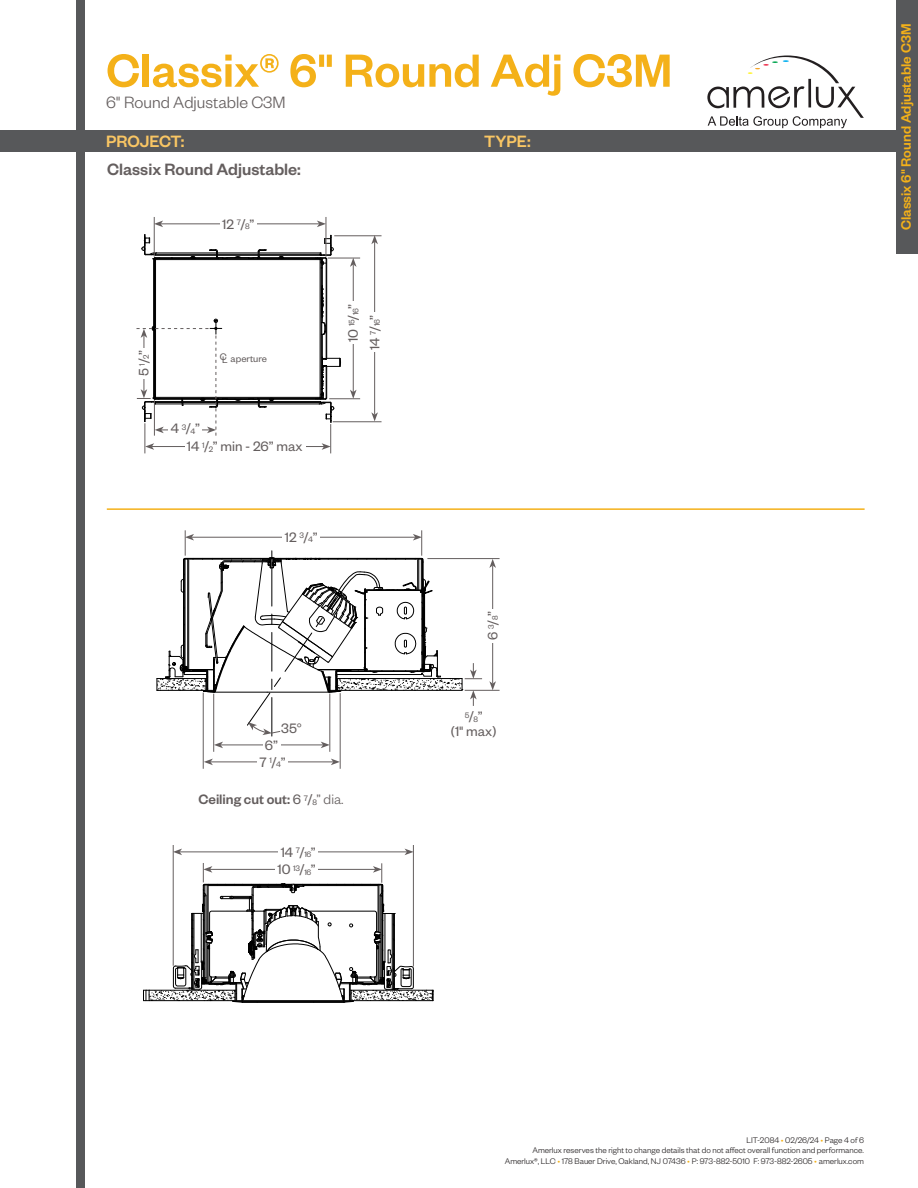
<style>
.page{position:relative;width:918px;height:1188px;background:#fff}
.page>*{position:absolute;margin:0;border:0;box-sizing:border-box;transform-origin:0 0}
.t1{font:500 51px "Founders Grotesk";color:#f4b119}
.t2{font:500 18px "Founders Grotesk";color:#645e5e}
.t3{font:300 18px "Founders Grotesk";color:#645e5e}
.t4{font:500 18px "Founders Grotesk";color:#f9c664}
.t5{font:15px "Founders Grotesk";color:#645e5e}
.t6{font:500 15px "Founders Grotesk";color:#f4b119}
.t7{font:500 15px "Founders Grotesk";color:#645e5e}
.t8{font:10.5px "Founders Grotesk";color:#645e5e}
.t9{font:300 9px/10.8px "Founders Grotesk";color:#231f20;text-align:right}
.t10{font:8.7px "Founders Grotesk";color:#645e5e}
.s1{font-size:8.7px}
.s2{font-weight:300}
.s3{font-weight:400}
.s4{font-weight:400;font-size:8.7px}
.s5{font-size:15px}
.s6{color:#f4b119}
</style>
<div class="page">
<div style="left:76px;top:0;width:10px;height:1188px;background:#57585a"></div>
<div style="left:0;top:130px;width:918px;height:22px;background:#57585a"></div>
<div style="left:896px;top:0;width:22px;height:254px;background:#57585a"></div>
<svg style="left:707px;top:56px;width:157px;height:72px"></svg>
<hr style="left:272px;top:698px;width:1px;height:38px;background:#000">
<hr style="left:153px;top:259px;width:1px;height:139px;background:#000">
<hr style="left:326px;top:259px;width:1px;height:100px;background:#000">
<hr style="left:155px;top:260px;width:1px;height:137px;background:#000">
<hr style="left:320px;top:260px;width:1px;height:137px;background:#000">
<hr style="left:321px;top:260px;width:1px;height:137px;background:#000">
<hr style="left:154px;top:260px;width:1px;height:137px;background:#000">
<hr style="left:322px;top:268px;width:1px;height:55px;background:#000">
<svg style="left:141px;top:234px;width:193px;height:35px"></svg>
<hr style="left:107px;top:508px;width:758px;height:2px;background:#f4b119">
<hr style="left:154px;top:217px;width:1px;height:40px;background:#645e5e">
<hr style="left:326px;top:217px;width:1px;height:40px;background:#645e5e">
<hr style="left:161px;top:224px;width:158px;height:1px;background:#645e5e">
<svg style="left:154px;top:221px;width:9px;height:6px"></svg>
<svg style="left:317px;top:221px;width:9px;height:6px"></svg>
<svg style="left:136px;top:285px;width:205px;height:168px"></svg>
<div style="left:169px;top:422px;width:33px;height:14px;background:#fff"></div>
<div style="left:137px;top:348px;width:14px;height:30px;background:#fff"></div>
<hr style="left:334px;top:236px;width:48px;height:1px;background:#645e5e">
<hr style="left:333px;top:422px;width:49px;height:1px;background:#645e5e">
<hr style="left:329px;top:399px;width:31px;height:1px;background:#645e5e">
<hr style="left:328px;top:258px;width:32px;height:1px;background:#645e5e">
<hr style="left:374px;top:242px;width:1px;height:173px;background:#645e5e">
<svg style="left:371px;top:235px;width:7px;height:9px"></svg>
<svg style="left:371px;top:412px;width:7px;height:9px"></svg>
<hr style="left:353px;top:264px;width:1px;height:128px;background:#645e5e">
<svg style="left:350px;top:258px;width:7px;height:9px"></svg>
<svg style="left:350px;top:390px;width:7px;height:9px"></svg>
<div style="left:368px;top:313px;width:14px;height:39px;background:#fff"></div>
<div style="left:220px;top:217px;width:37px;height:14px;background:#fff"></div>
<div style="left:346px;top:302px;width:14px;height:42px;background:#fff"></div>
<hr style="left:213px;top:694px;width:1px;height:58px;background:#645e5e">
<hr style="left:203px;top:693px;width:1px;height:76px;background:#645e5e">
<hr style="left:173px;top:845px;width:1px;height:121px;background:#645e5e">
<hr style="left:413px;top:845px;width:1px;height:121px;background:#645e5e">
<hr style="left:340px;top:693px;width:1px;height:76px;background:#645e5e">
<hr style="left:330px;top:694px;width:1px;height:58px;background:#645e5e">
<hr style="left:221px;top:745px;width:102px;height:1px;background:#645e5e">
<svg style="left:214px;top:742px;width:9px;height:6px"></svg>
<svg style="left:321px;top:742px;width:9px;height:6px"></svg>
<hr style="left:210px;top:762px;width:123px;height:1px;background:#645e5e">
<svg style="left:204px;top:759px;width:9px;height:6px"></svg>
<svg style="left:331px;top:759px;width:9px;height:6px"></svg>
<svg style="left:143px;top:863px;width:291px;height:140px"></svg>
<hr style="left:180px;top:852px;width:227px;height:1px;background:#645e5e">
<svg style="left:173px;top:849px;width:9px;height:6px"></svg>
<svg style="left:405px;top:849px;width:9px;height:6px"></svg>
<div style="left:257px;top:755px;width:31px;height:14px;background:#fff"></div>
<div style="left:279px;top:845px;width:39px;height:14px;background:#fff"></div>
<div style="left:275px;top:862px;width:43px;height:14px;background:#fff"></div>
<div style="left:263px;top:738px;width:17px;height:14px;background:#fff"></div>
<hr style="left:427px;top:558px;width:73px;height:1px;background:#645e5e">
<hr style="left:492px;top:566px;width:1px;height:118px;background:#645e5e">
<svg style="left:489px;top:559px;width:7px;height:9px"></svg>
<svg style="left:489px;top:681px;width:7px;height:9px"></svg>
<div style="left:486px;top:609px;width:14px;height:33px;background:#fff"></div>
<hr style="left:465px;top:690px;width:35px;height:1px;background:#645e5e">
<div style="left:231px;top:355px;width:36px;height:7px;background:#fff"></div>
<svg style="left:156px;top:530px;width:326px;height:205px"></svg>
<div style="left:443px;top:710px;width:61px;height:32px;background:#fff"></div>
<h1 class="t1" style="left:106px;top:39px;width:568px">Classix® 6" Round Adj C3M</h1>
<h2 class="t3" style="left:106px;top:92px;width:181px">6" Round Adjustable C3M</h2>
<h2 class="t4" style="left:106px;top:130px;width:80px">PROJECT:</h2>
<h2 class="t4" style="left:484px;top:130px;width:48px">TYPE:</h2>
<p class="t2" style="left:107px;top:158px;width:195px">Classix Round Adjustable:</p>
<p class="t5" style="left:222px;top:215px;width:34px">12 <sup>7</sup>/<span class="s1">8</span>”</p>
<p class="t5" style="left:135px;top:376px;width:28px;rotate:-90deg">5 <sup>1</sup>/<span class="s1">2</span>”</p>
<p class="t8" style="left:220px;top:351px;width:8px">C</p>
<p class="t8" style="left:222px;top:353px;width:7px">L</p>
<p class="t8" style="left:231px;top:352px;width:38px">aperture</p>
<p class="t5" style="left:171px;top:420px;width:30px">4 <sup>3</sup>/<span class="s1">4</span>”</p>
<p class="t5" style="left:187px;top:437px;width:117px">14 <sup>1</sup>/<span class="s1">2</span>” min - 26” max</p>
<p class="t5" style="left:344px;top:342px;width:40px;rotate:-90deg">10 <sup>15</sup>/<span class="s1">16</span>”</p>
<p class="t5" style="left:365px;top:350px;width:37px;rotate:-90deg">14 <sup>7</sup>/<span class="s1">16</span>”</p>
<p class="t5" style="left:285px;top:528px;width:34px">12 <sup>3</sup>/<span class="s1">4</span>”</p>
<p class="t5" style="left:281px;top:719px;width:22px">35<span class="s2">°</span></p>
<p class="t5" style="left:265px;top:736px;width:15px">6”</p>
<p class="t5" style="left:260px;top:753px;width:28px">7 <sup>1</sup>/<span class="s1">4</span>”</p>
<p class="t7" style="left:198px;top:790px;width:147px">Ceiling cut out: <span class="s3">6</span> <sup>7</sup><span class="s3">/</span><span class="s4">8</span><span class="s2">” dia.</span></p>
<p class="t5" style="left:281px;top:843px;width:37px">14 <sup>7</sup>/<span class="s1">16</span>”</p>
<p class="t5" style="left:277px;top:860px;width:40px">10 <sup>13</sup>/<span class="s1">16</span>”</p>
<p class="t5" style="left:483px;top:640px;width:30px;rotate:-90deg">6 <sup>3</sup>/<span class="s1">8</span>”</p>
<p class="t10" style="left:465px;top:712px;width:19px">5<span class="s5">/</span>8<span class="s5">”</span></p>
<p class="t5" style="left:451px;top:722px;width:47px">(1" max)</p>
<h3 class="t6" style="left:897px;top:230px;width:208px;rotate:-90deg">Classix 6" Round Adjustable C3M</h3>
<p class="t9" style="left:505px;top:1134px;width:361px">LIT-2084 <span class="s6">•</span> 02/26/24 <span class="s6">•</span> Page 4 of 6<br>Amerlux reserves the right to change details that do not affect overall function and performance.<br>Amerlux®, LLC <span class="s6">•</span> 178 Bauer Drive, Oakland, NJ 07436 <span class="s6">•</span> P: 973-882-5010 F: 973-882-2605 <span class="s6">•</span> amerlux.com</p>
</div>
